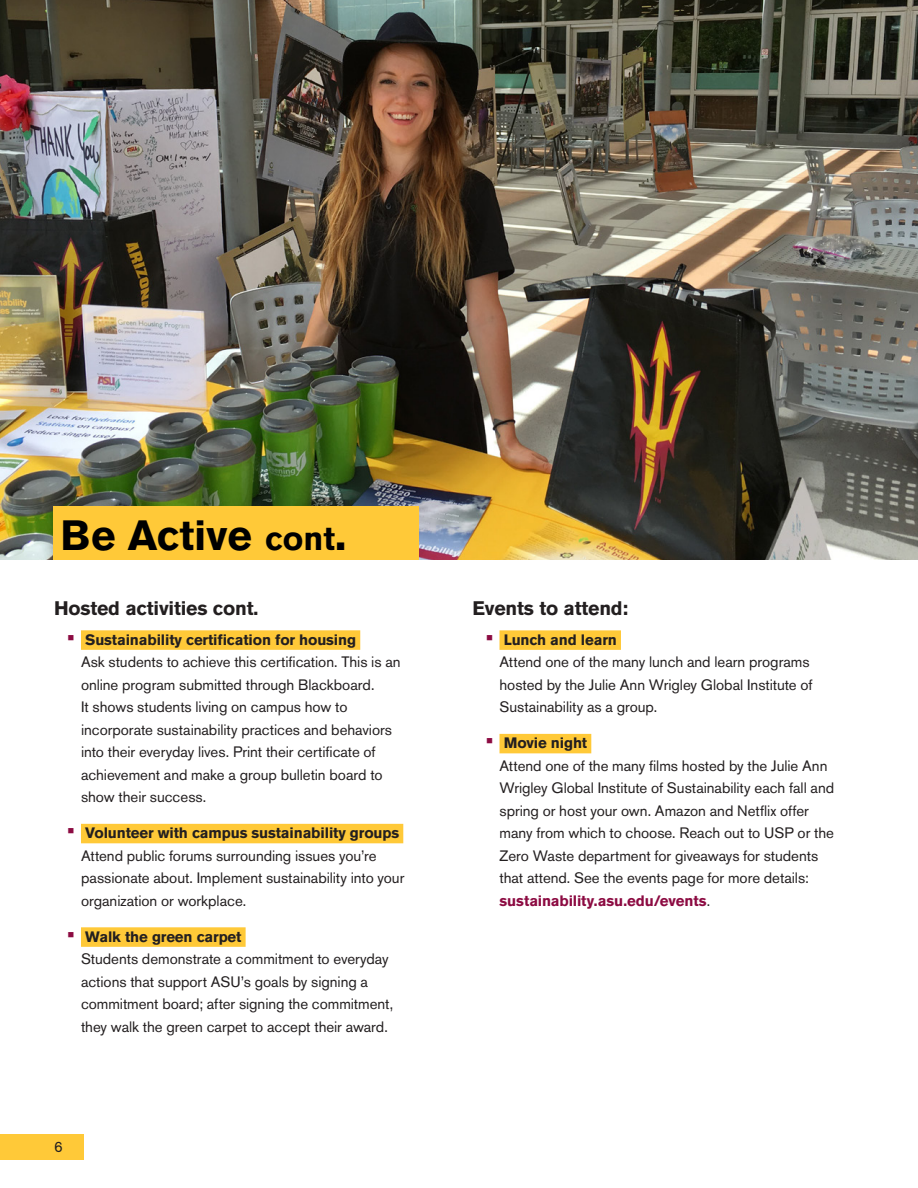
<style>
.page{position:relative;width:918px;height:1188px;background:#fff}
.page>*{position:absolute;margin:0;border:0;box-sizing:border-box;transform-origin:0 0}
.Headline_2{font:700 42px "Akzidenz Grotesk Std";color:#000}
.Headline_4{font:700 19.5px "Akzidenz Grotesk Std";letter-spacing:-.01em;color:#231f20}
.t1{font:15px/22.5px "Akzidenz Grotesk Std";letter-spacing:-.005em;color:#231f20}
.s1{font-size:33px}
.s2{font-size:45px}
.s3{font-weight:700;font-size:21px;color:#8c0b42}
.s4{font-weight:700}
.s5{font-weight:700;color:#8c0b42}
</style>
<div class="page">
<img style="left:0;top:0;width:918px;height:560px">
<hr style="left:917px;top:0;width:1px;height:176px;background:#71bf44">
<div style="left:0;top:1134px;width:84px;height:26px;background:#ffc938"></div>
<div style="left:53px;top:506px;width:365px;height:54px;background:#ffc938"></div>
<div style="left:81px;top:630px;width:279px;height:20px;background:#ffc938"></div>
<div style="left:81px;top:824px;width:322px;height:19px;background:#ffc938"></div>
<div style="left:81px;top:927px;width:165px;height:20px;background:#ffc938"></div>
<div style="left:500px;top:630px;width:121px;height:20px;background:#ffc938"></div>
<div style="left:500px;top:734px;width:91px;height:19px;background:#ffc938"></div>
<p class="Headline_2" style="left:60px;top:511px;width:287px">Be Active <span class="s1">cont</span><span class="s2">.</span></p>
<p class="Headline_4" style="left:54px;top:597px;width:206px">Hosted activities cont.</p>
<p class="t1" style="left:81px;top:628px;width:321px;text-indent:-14px"><span class="s3">•</span> <span class="s4">Sustainability certification for housing<br></span>Ask students to achieve this certification. This is an online program submitted through Blackboard.<br>It shows students living on campus how to incorporate sustainability practices and behaviors into their everyday lives. Print their certificate of achievement and make a group bulletin board to show their success.</p>
<p class="t1" style="left:81px;top:822px;width:325px;text-indent:-14px"><span class="s3">•</span> <span class="s4">Volunteer with campus sustainability groups </span>Attend public forums surrounding issues you’re passionate about. Implement sustainability into your organization or workplace.</p>
<p class="t1" style="left:81px;top:925px;width:314px;text-indent:-14px"><span class="s3">•</span> <span class="s4">Walk the green carpet<br></span>Students demonstrate a commitment to everyday actions that support ASU’s goals by signing a commitment board; after signing the commitment, they walk the green carpet to accept their award.</p>
<p class="t1" style="left:54px;top:1135px;width:10px">6</p>
<p class="Headline_4" style="left:472px;top:597px;width:157px">Events to attend:</p>
<p class="t1" style="left:500px;top:628px;width:315px;text-indent:-14px"><span class="s3">•</span> <span class="s4">Lunch and learn<br></span>Attend one of the many lunch and learn programs hosted by the Julie Ann Wrigley Global Institute of Sustainability as a group.</p>
<p class="t1" style="left:500px;top:732px;width:336px;text-indent:-14px"><span class="s3">•</span> <span class="s4">Movie night<br></span>Attend one of the many films hosted by the Julie Ann Wrigley Global Institute of Sustainability each fall and spring or host your own. Amazon and Netflix offer many from which to choose. Reach out to USP or the Zero Waste department for giveaways for students that attend. See the events page for more details: <span class="s5">sustainability.asu.edu/events</span>.</p>
</div>
